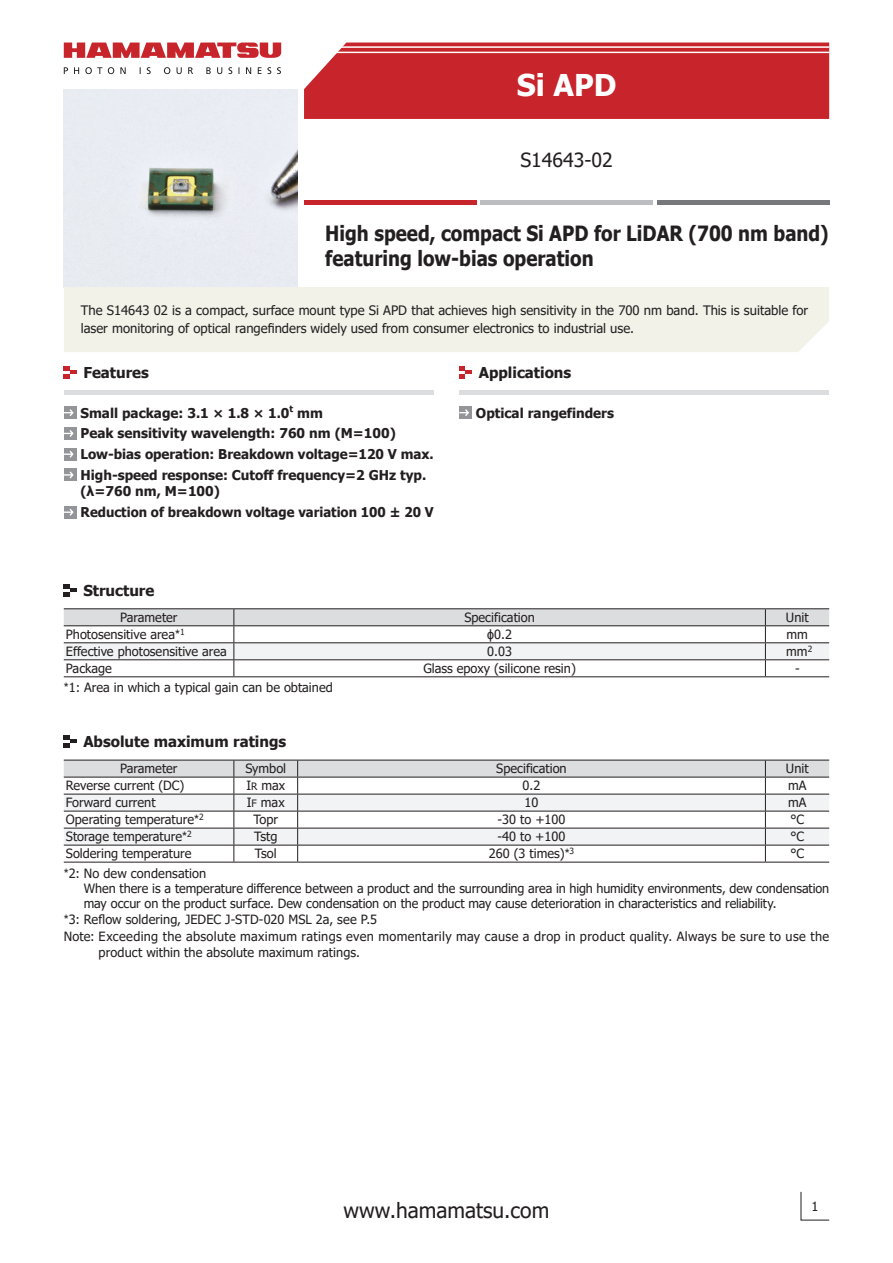
<style>
.page{position:relative;width:893px;height:1263px;background:#fff}
.page>*{position:absolute;margin:0;border:0;box-sizing:border-box;transform-origin:0 0}
.t1{font:700 30px "Tahoma";color:#fff}
.t2{font:700 21px/25.5px "Tahoma";color:#231f20;scale:.89 1}
.t3{font:21px "Tahoma";color:#231f20}
.t4{font:19.5px "Tahoma";color:#231f20}
.t5{font:700 15px "Tahoma";color:#231f20}
.t6{font:700 13.5px/20.7px "Tahoma";color:#231f20}
.t7{font:13.05px/18px "Tahoma";color:#231f20}
.t8{font:12.75px/15px "Tahoma";color:#231f20}
.t9{font:12.75px "Tahoma";letter-spacing:.025em;color:#231f20}
.t10{font:700 9px "Tahoma";color:#231f20}
.s1{font-family:"Arial"}
.s2{font-size:10.2px}
</style>
<div class="page">
<div style="left:304px;top:43px;width:525px;height:76px;background:#c8242b"></div>
<div style="left:304px;top:200px;width:172px;height:5px;background:#c8242b"></div>
<div style="left:480px;top:200px;width:173px;height:5px;background:#bcbdc0"></div>
<div style="left:657px;top:200px;width:172px;height:5px;background:#76787b"></div>
<hr style="left:304px;top:46px;width:525px;height:2px;background:#fff">
<hr style="left:304px;top:52px;width:525px;height:1px;background:#fff">
<svg style="left:64px;top:43px;width:217px;height:15px"></svg>
<svg style="left:64px;top:67px;width:217px;height:7px"></svg>
<svg style="left:800px;top:1191px;width:30px;height:30px"></svg>
<img style="left:64px;top:89px;width:234px;height:198px">
<div style="left:64px;top:287px;width:765px;height:65px;background:#f2f2e9"></div>
<svg style="left:64px;top:584px;width:13px;height:13px"></svg>
<hr style="left:64px;top:608px;width:170px;height:1px;background:#231f20">
<hr style="left:234px;top:608px;width:531px;height:1px;background:#231f20">
<hr style="left:765px;top:608px;width:64px;height:1px;background:#231f20">
<svg style="left:64px;top:609px;width:765px;height:67px"></svg>
<hr style="left:64px;top:676px;width:170px;height:1px;background:#231f20">
<hr style="left:234px;top:676px;width:531px;height:1px;background:#231f20">
<hr style="left:765px;top:676px;width:64px;height:1px;background:#231f20">
<svg style="left:64px;top:735px;width:13px;height:13px"></svg>
<svg style="left:64px;top:760px;width:765px;height:102px"></svg>
<hr style="left:64px;top:862px;width:170px;height:1px;background:#231f20">
<hr style="left:234px;top:862px;width:64px;height:1px;background:#231f20">
<hr style="left:298px;top:862px;width:467px;height:1px;background:#231f20">
<hr style="left:765px;top:862px;width:64px;height:1px;background:#231f20">
<svg style="left:459px;top:366px;width:13px;height:13px"></svg>
<div style="left:459px;top:390px;width:370px;height:5px;background:#dcdddf"></div>
<div style="left:459px;top:406px;width:13px;height:13px;background:#939598"></div>
<svg style="left:459px;top:409px;width:10px;height:7px"></svg>
<svg style="left:64px;top:366px;width:13px;height:13px"></svg>
<div style="left:64px;top:390px;width:370px;height:5px;background:#dcdddf"></div>
<div style="left:64px;top:406px;width:13px;height:13px;background:#939598"></div>
<svg style="left:64px;top:409px;width:10px;height:7px"></svg>
<div style="left:64px;top:427px;width:13px;height:13px;background:#939598"></div>
<svg style="left:64px;top:430px;width:10px;height:7px"></svg>
<div style="left:64px;top:448px;width:13px;height:13px;background:#939598"></div>
<svg style="left:64px;top:450px;width:10px;height:8px"></svg>
<div style="left:64px;top:469px;width:13px;height:12px;background:#939598"></div>
<svg style="left:64px;top:471px;width:10px;height:8px"></svg>
<div style="left:64px;top:506px;width:13px;height:13px;background:#939598"></div>
<svg style="left:64px;top:509px;width:10px;height:7px"></svg>
<h1 class="t1" style="left:517px;top:64px;width:101px">Si APD</h1>
<h3 class="t4" style="left:520px;top:146px;width:94px">S14643-02</h3>
<h2 class="t2" style="left:325px;top:221px;width:567px">High speed, compact Si APD for LiDAR (700 nm band) featuring low-bias operation</h2>
<p class="t7" style="left:81px;top:302px;width:729px">The S14643 02 is a compact, surface mount type Si APD that achieves high sensitivity in the 700 nm band. This is suitable for laser monitoring of optical rangefinders widely used from consumer electronics to industrial use.</p>
<p class="t5" style="left:83px;top:362px;width:67px">Features</p>
<p class="t6" style="left:80px;top:403px;width:211px">Small package: 3.1 × 1.8 × 1.0</p>
<p class="t10" style="left:290px;top:402px;width:5px">t</p>
<p class="t6" style="left:80px;top:403px;width:355px;text-indent:217px">mm<br>Peak sensitivity wavelength: 760 nm (M=100)<br>Low-bias operation: Breakdown voltage=120 V max.<br>High-speed response: Cutoff frequency=2 GHz typ.</p>
<p class="t6" style="left:80px;top:482px;width:355px">(λ=760 nm, M=100)<br>Reduction of breakdown voltage variation 100 ± 20 V</p>
<p class="t5" style="left:479px;top:362px;width:94px">Applications</p>
<p class="t6" style="left:476px;top:403px;width:140px">Optical rangefinders</p>
<p class="t5" style="left:83px;top:580px;width:73px">Structure</p>
<p class="t8" style="left:120px;top:610px;width:59px">Parameter</p>
<p class="t8" style="left:464px;top:610px;width:72px">Specification</p>
<p class="t8" style="left:786px;top:610px;width:24px">Unit</p>
<p class="t8" style="left:66px;top:627px;width:120px">Photosensitive area<span class="s1">*</span><sup>1</sup></p>
<p class="t8" style="left:487px;top:627px;width:26px">ϕ0.2</p>
<p class="t8" style="left:787px;top:627px;width:23px">mm</p>
<p class="t8" style="left:66px;top:644px;width:162px">Effective photosensitive area</p>
<p class="t8" style="left:487px;top:644px;width:26px">0.03</p>
<p class="t8" style="left:786px;top:644px;width:28px">mm<sup>2</sup></p>
<p class="t8" style="left:66px;top:661px;width:48px">Package</p>
<p class="t8" style="left:423px;top:661px;width:154px">Glass epoxy (silicone resin)</p>
<p class="t8" style="left:795px;top:661px;width:6px">-</p>
<p class="t8" style="left:64px;top:681px;width:270px"><span class="s1">*</span>1: Area in which a typical gain can be obtained</p>
<p class="t5" style="left:83px;top:731px;width:204px">Absolute maximum ratings</p>
<p class="t8" style="left:120px;top:762px;width:59px">Parameter</p>
<p class="t8" style="left:245px;top:762px;width:42px">Symbol</p>
<p class="t8" style="left:496px;top:762px;width:72px">Specification</p>
<p class="t8" style="left:786px;top:762px;width:24px">Unit</p>
<p class="t8" style="left:66px;top:779px;width:120px">Reverse current (DC)</p>
<p class="t8" style="left:246px;top:779px;width:40px">I<span class="s2">R</span> max</p>
<p class="t8" style="left:523px;top:779px;width:19px">0.2</p>
<p class="t8" style="left:788px;top:779px;width:20px">mA</p>
<p class="t8" style="left:66px;top:796px;width:91px">Forward current</p>
<p class="t8" style="left:247px;top:796px;width:39px">I<span class="s2">F</span> max</p>
<p class="t8" style="left:525px;top:796px;width:15px">10</p>
<p class="t8" style="left:788px;top:796px;width:20px">mA</p>
<p class="t8" style="left:66px;top:813px;width:139px">Operating temperature<span class="s1">*</span><sup>2</sup></p>
<p class="t8" style="left:253px;top:813px;width:26px">Topr</p>
<p class="t8" style="left:498px;top:813px;width:69px">-30 to +100</p>
<p class="t8" style="left:790px;top:813px;width:15px">°C</p>
<p class="t8" style="left:66px;top:830px;width:127px">Storage temperature<span class="s1">*</span><sup>2</sup></p>
<p class="t8" style="left:254px;top:830px;width:25px">Tstg</p>
<p class="t8" style="left:498px;top:830px;width:69px">-40 to +100</p>
<p class="t8" style="left:790px;top:830px;width:15px">°C</p>
<p class="t8" style="left:66px;top:847px;width:127px">Soldering temperature</p>
<p class="t8" style="left:255px;top:847px;width:23px">Tsol</p>
<p class="t8" style="left:489px;top:847px;width:87px">260 (3 times)<span class="s1">*</span><sup>3</sup></p>
<p class="t8" style="left:790px;top:847px;width:15px">°C</p>
<p class="t8" style="left:84px;top:866px;width:747px;text-indent:-20px"><span class="s1">*</span>2: No dew condensation<br>When there is a temperature difference between a product and the surrounding area in high humidity environments, dew condensation may occur on the product surface. Dew condensation on the product may cause deterioration in characteristics and reliability.</p>
<p class="t8" style="left:64px;top:913px;width:315px"><span class="s1">*</span>3: Reflow soldering, JEDEC J-STD-020 MSL 2a, see P.5</p>
<p class="t9" style="left:64px;top:927px;width:767px">Note: Exceeding the absolute maximum ratings even momentarily may cause a drop in product quality. Always be sure to use the</p>
<p class="t8" style="left:99px;top:946px;width:263px">product within the absolute maximum ratings.</p>
<h2 class="t3" style="left:344px;top:1196px;width:207px">www.hamamatsu.com</h2>
<p class="t8" style="left:811px;top:1199px;width:8px">1</p>
</div>
